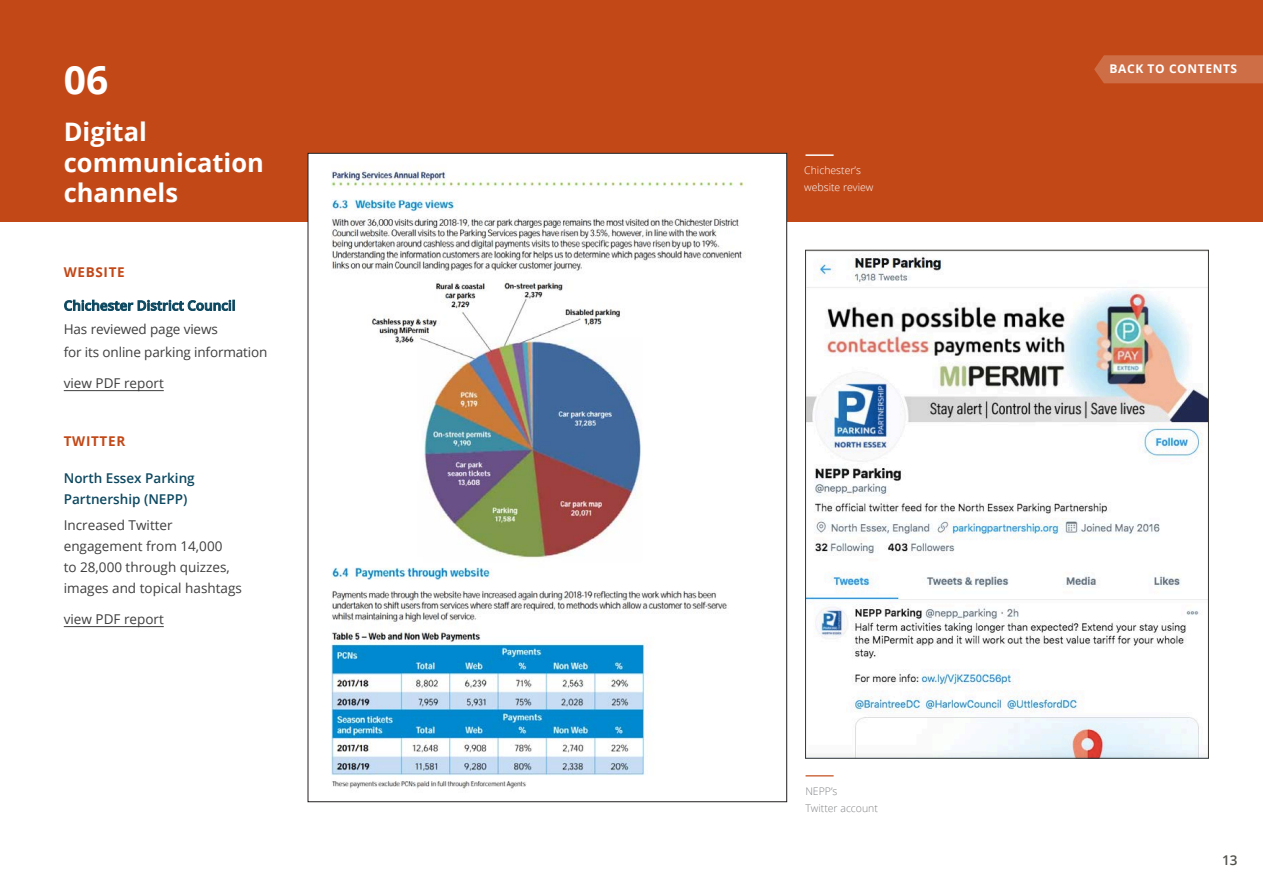
<style>
.page{position:relative;width:1263px;height:893px;background:#fff}
.page>*{position:absolute;margin:0;border:0;box-sizing:border-box;transform-origin:0 0}
.t1{font:700 39px "Open Sans";color:#fff}
.t2{font:700 25.5px/30.6px "Open Sans";color:#fff}
.Body_Copy{font:13.5px/21px "Open Sans";color:#3e3e3f}
.Body_Copy-2{font:600 13.5px/21px "Open Sans";color:#0c4860}
.Body_Copy-3{font:700 13.5px "Open Sans";letter-spacing:.05em;color:#c24817}
.Body_Copy-4{font:600 13.5px "Open Sans";color:#51514c}
.Body_Copy-5{font:700 12px "Open Sans";letter-spacing:.05em;color:#fff}
.Body_Copy-6{font:300 10.5px/16.5px "Open Sans";color:#fff}
.Body_Copy-7{font:300 10.5px/16.5px "Open Sans";color:#808285}
.s1{font-weight:600;color:#0c4860}
</style>
<div class="page">
<div style="left:0;top:0;width:1263px;height:222px;background:#c24817"></div>
<hr style="left:805px;top:154px;width:28px;height:2px;background:#fff">
<img style="left:807px;top:254px;width:399px;height:502px">
<hr style="left:805px;top:775px;width:29px;height:2px;background:#ce6d45">
<div style="left:1094px;top:55px;width:169px;height:28px;background:#ce6e47"></div>
<img style="left:310px;top:155px;width:475px;height:634px">
<hr style="left:64px;top:390px;width:100px;height:1px;background:#3e3e3f">
<hr style="left:64px;top:626px;width:100px;height:1px;background:#3e3e3f">
<p class="t1" style="left:64px;top:52px;width:46px">06</p>
<p class="t2" style="left:64px;top:116px;width:202px">Digital communication channels</p>
<p class="Body_Copy-3" style="left:64px;top:262px;width:63px">WEBSITE</p>
<p class="Body_Copy" style="left:64px;top:294px;width:205px;line-height:23.1px"><span class="s1">Chichester District Council<br></span>Has reviewed page views<br>for its online parking information</p>
<p class="Body_Copy" style="left:64px;top:373px;width:101px">view PDF report</p>
<p class="Body_Copy-3" style="left:64px;top:431px;width:63px">TWITTER</p>
<p class="Body_Copy-2" style="left:64px;top:468px;width:132px">North Essex Parking<br>Partnership (NEPP)</p>
<p class="Body_Copy" style="left:64px;top:514px;width:180px">Increased Twitter engagement from 14,000<br>to 28,000 through quizzes, images and topical hashtags</p>
<p class="Body_Copy" style="left:64px;top:609px;width:101px">view PDF report</p>
<p class="Body_Copy-6" style="left:804px;top:162px;width:71px">Chichester’s website review</p>
<p class="Body_Copy-5" style="left:1109px;top:60px;width:129px">BACK TO CONTENTS</p>
<p class="Body_Copy-7" style="left:805px;top:783px;width:74px">NEPP’s<br>Twitter account</p>
<p class="Body_Copy-4" style="left:1222px;top:851px;width:17px">13</p>
</div>
